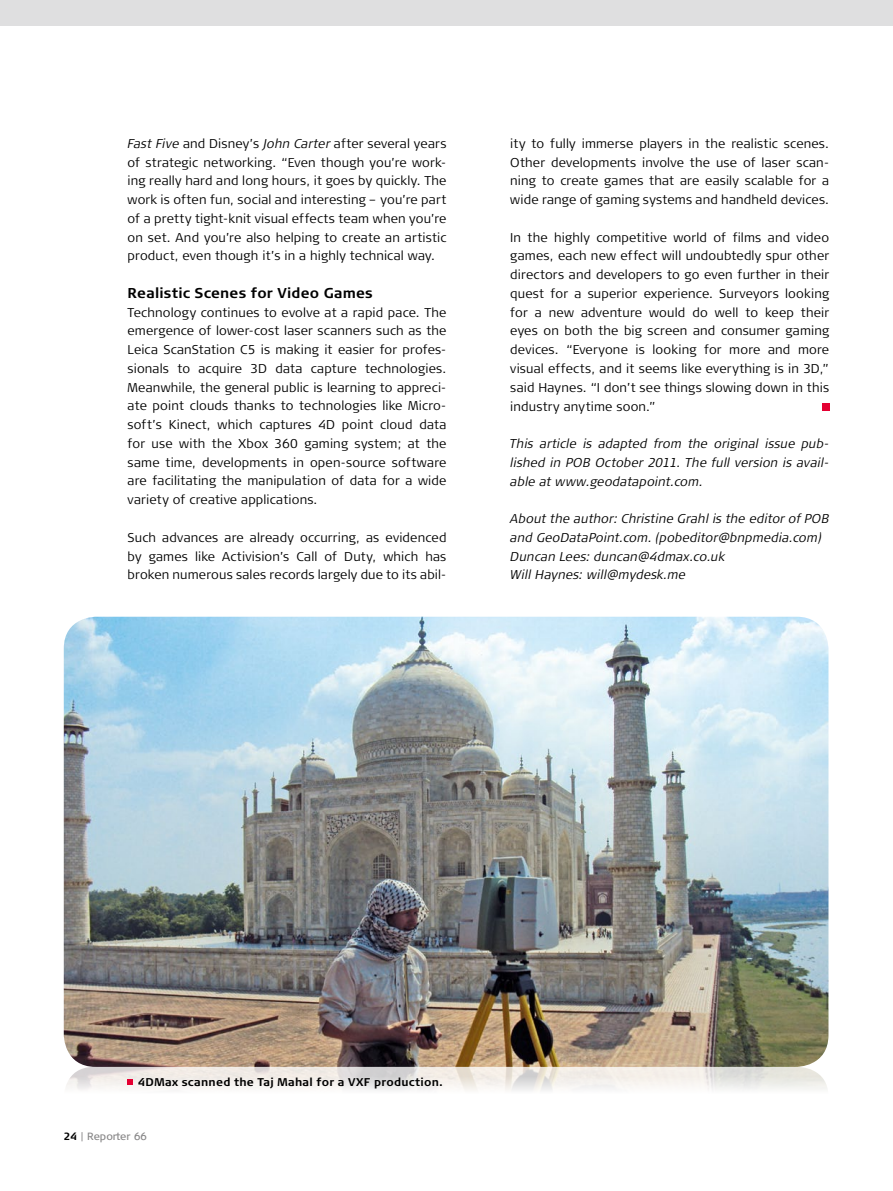
<style>
.page{position:relative;width:893px;height:1191px;background:#fff}
.page>*{position:absolute;margin:0;border:0;box-sizing:border-box;transform-origin:0 0}
.t1{font:700 14.25px "Signa Column";letter-spacing:.015em;color:#000}
.t2{font:300 12.75px/18.8px "Signa Column";letter-spacing:.015em;color:#000;text-align:justify}
.t3{font:italic 300 12.75px/18.8px "Signa Column";letter-spacing:.01em;color:#000;text-align:justify}
.t4{font:700 11.25px "Signa Column";letter-spacing:.02em;color:#000}
.t5{font:10.5px "Signa Column";letter-spacing:-.005em;color:#868586}
.s1{font-style:italic}
.s2{font-weight:700;color:#000}
</style>
<div class="page">
<img style="left:64px;top:616px;width:764px;height:450px">
<svg style="left:66px;top:1066px;width:761px;height:25px;fill:#f3eee9"></svg>
<svg style="left:128px;top:1079px;width:5px;height:5px"></svg>
<div style="left:0;top:0;width:893px;height:26px;background:#dfdfe0"></div>
<div style="left:822px;top:403px;width:7px;height:7px;background:#e40032"></div>
<p class="t2" style="left:128px;top:134px;width:320px"><span class="s1">Fast Five</span> and Disney’s <span class="s1">John Carter</span> after several years of strategic networking. “Even though you’re work&shy;ing really hard and long hours, it goes by quickly. The work is often fun, social and interesting – you’re part of a pretty tight-knit visual effects team when you’re on set. And you’re also helping to create an artistic product, even though it’s in a highly technical way.</p>
<p class="t1" style="left:128px;top:284px;width:247px">Realistic Scenes for Video Games</p>
<p class="t2" style="left:128px;top:303px;width:320px">Technology continues to evolve at a rapid pace. The emergence of lower-cost laser scanners such as the Leica ScanStation C5 is making it easier for profes&shy;sionals to acquire 3D data capture technologies.<br>Meanwhile, the general public is learning to appreci&shy;ate point clouds thanks to technologies like Micro&shy;soft’s Kinect, which captures 4D point cloud data for use with the Xbox 360 gaming system; at the same time, developments in open-source software are facilitating the manipulation of data for a wide variety of creative applications.</p>
<p class="t2" style="left:128px;top:528px;width:320px">Such advances are already occurring, as evidenced by games like Activision’s Call of Duty, which has broken numerous sales records largely due to its abil-</p>
<p class="t2" style="left:510px;top:134px;width:320px">ity to fully immerse players in the realistic scenes.<br>Other developments involve the use of laser scan&shy;ning to create games that are easily scalable for a wide range of gaming systems and handheld devices.</p>
<p class="t2" style="left:510px;top:228px;width:320px">In the highly competitive world of films and video games, each new effect will undoubtedly spur other directors and developers to go even further in their quest for a superior experience. Surveyors looking for a new adventure would do well to keep their eyes on both the big screen and consumer gaming devices. “Everyone is looking for more and more visual effects, and it seems like everything is in 3D,” said Haynes. “I don’t see things slowing down in this industry anytime soon.”</p>
<p class="t3" style="left:510px;top:434px;width:320px">This article is adapted from the original issue pub&shy;lished in POB October 2011. The full version is avail&shy;able at www.geodatapoint.com.</p>
<p class="t3" style="left:510px;top:509px;width:320px;text-align:left">About the author: Christine Grahl is the editor of POB and GeoDataPoint.com. (pobeditor@bnpmedia.com)<br>Duncan Lees: duncan@4dmax.co.uk<br>Will Haynes: will@mydesk.me</p>
<p class="t4" style="left:138px;top:1075px;width:306px">4DMax scanned the Taj Mahal for a VXF production.</p>
<p class="t5" style="left:64px;top:1129px;width:85px"><span class="s2">24</span> | Reporter 66</p>
</div>
